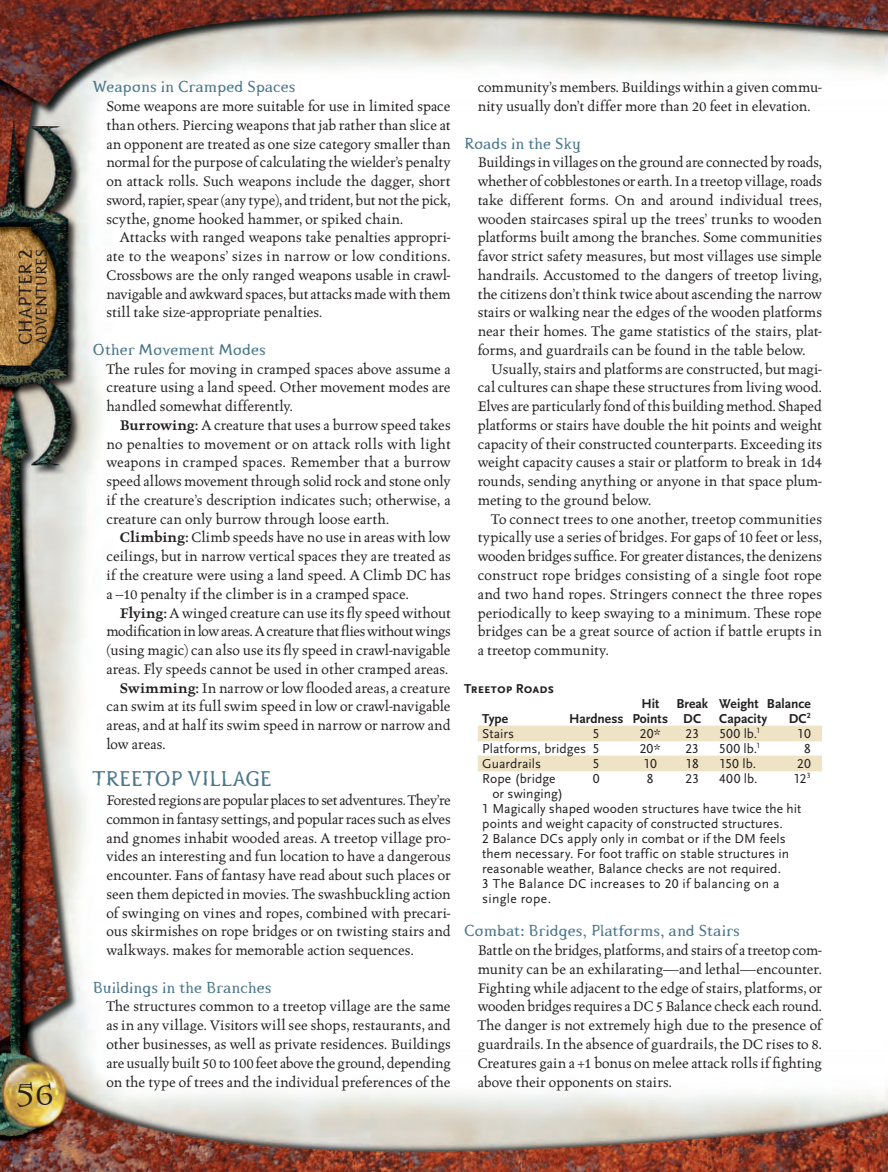
<style>
.page{position:relative;width:888px;height:1172px;background:#fff}
.page>*{position:absolute;margin:0;border:0;box-sizing:border-box;transform-origin:0 0}
.t1{font:33.75px "Alchemy Gold A24";color:#231f20}
.t2{font:20.55px "Pterra dactyl";color:#4b788b}
.t3{font:18px "Pterra dactyl";letter-spacing:.015em;color:#231f20}
.t4{font:500 15.75px/18.8px "Celestia Antiqua";color:#231f20;text-align:justify}
.t5{font:500 15.75px "Celestia Antiqua";letter-spacing:-.025em;color:#231f20}
.t6{font:15.45px "Pterra dactyl";color:#4b788b}
.t7{font:15px "Pterra dactyl";color:#231f20}
.t8{font:13.5px/15px "Scala Sans LF";letter-spacing:.005em;color:#231f20}
.t9{font:700 13.5px "Scala Sans LF";color:#231f20}
.t10{font:700 13.5px "Scala Sans Caps";letter-spacing:.005em;color:#231f20}
.s1{font-weight:600}
</style>
<div class="page">
<img style="left:0;top:0;width:888px;height:1171px">
<div style="left:478px;top:725px;width:344px;height:16px;background:#efe3c5"></div>
<div style="left:478px;top:755px;width:344px;height:16px;background:#efe3c5"></div>
<p class="t3" style="left:19px;top:345px;width:97px;rotate:-90deg">CHAPTER 2</p>
<p class="t7" style="left:36px;top:345px;width:98px;rotate:-90deg">ADVENTURES</p>
<h1 class="t1" style="left:14px;top:1073px;width:42px">56</h1>
<p class="t6" style="left:93px;top:81px;width:204px">Weapons in Cramped Spaces</p>
<p class="t4" style="left:106px;top:97px;width:346px">Some weapons are more suitable for use in limited space than others. Piercing weapons that jab rather than slice at an opponent are treated as one size category smaller than normal for the purpose of calculating the wielder’s penalty on attack rolls. Such weapons include the dagger, short sword, rapier, spear (any type), and trident, but not the pick, scythe, gnome hooked hammer, or spiked chain.</p>
<p class="t4" style="left:106px;top:229px;width:346px;text-indent:14px">Attacks with ranged weapons take penalties appropri&shy;ate to the weapons’ sizes in narrow or low conditions.<br>Crossbows are the only ranged weapons usable in crawl&shy;navigable and awkward spaces, but attacks made with them still take size-appropriate penalties.</p>
<p class="t6" style="left:93px;top:344px;width:174px">Other Movement Modes</p>
<p class="t4" style="left:106px;top:360px;width:346px">The rules for moving in cramped spaces above assume a creature using a land speed. Other movement modes are handled somewhat differently.</p>
<p class="t4" style="left:106px;top:416px;width:346px;text-indent:14px"><span class="s1">Burrowing:</span> A creature that uses a burrow speed takes no penalties to movement or on attack rolls with light weapons in cramped spaces. Remember that a burrow speed allows movement through solid rock and stone only if the creature’s description indicates such; otherwise, a creature can only burrow through loose earth.</p>
<p class="t4" style="left:106px;top:529px;width:346px;text-indent:13px"><span class="s1">Climbing:</span> Climb speeds have no use in areas with low ceilings, but in narrow vertical spaces they are treated as if the creature were using a land speed. A Climb DC has a –10 penalty if the climber is in a cramped space.</p>
<p class="t4" style="left:120px;top:604px;width:332px"><span class="s1">Flying:</span> A winged creature can use its fly speed without</p>
<p class="t5" style="left:106px;top:624px;width:346px">modification in low areas. A creature that flies without wings</p>
<p class="t4" style="left:106px;top:641px;width:346px">(using magic) can also use its fly speed in crawl-navigable</p>
<p class="t4" style="left:106px;top:660px;width:343px">areas. Fly speeds cannot be used in other cramped areas.</p>
<p class="t4" style="left:120px;top:679px;width:332px"><span class="s1">Swimming:</span> In narrow or low flooded areas, a creature</p>
<p class="t4" style="left:106px;top:697px;width:346px">can swim at its full swim speed in low or crawl-navigable</p>
<p class="t4" style="left:106px;top:716px;width:346px">areas, and at half its swim speed in narrow or narrow and</p>
<p class="t4" style="left:106px;top:735px;width:61px">low areas.</p>
<h2 class="t2" style="left:93px;top:771px;width:180px">TREETOP VILLAGE</h2>
<p class="t4" style="left:106px;top:791px;width:346px">Forested regions are popular places to set adventures. They’re common in fantasy settings, and popular races such as elves and gnomes inhabit wooded areas. A treetop village pro&shy;vides an interesting and fun location to have a dangerous encounter. Fans of fantasy have read about such places or seen them depicted in movies. The swashbuckling action of swinging on vines and ropes, combined with precari&shy;ous skirmishes on rope bridges or on twisting stairs and walkways. makes for memorable action sequences.</p>
<p class="t6" style="left:93px;top:981px;width:180px">Buildings in the Branches</p>
<p class="t4" style="left:106px;top:997px;width:346px">The structures common to a treetop village are the same as in any village. Visitors will see shops, restaurants, and other businesses, as well as private residences. Buildings are usually built 50 to 100 feet above the ground, depending on the type of trees and the individual preferences of the</p>
<p class="t4" style="left:478px;top:79px;width:346px">community’s members. Buildings within a given commu&shy;nity usually don’t differ more than 20 feet in elevation.</p>
<p class="t6" style="left:464px;top:137px;width:118px">Roads in the Sky</p>
<p class="t4" style="left:478px;top:154px;width:346px">Buildings in villages on the ground are connected by roads, whether of cobblestones or earth. In a treetop village, roads take different forms. On and around individual trees, wooden staircases spiral up the trees’ trunks to wooden platforms built among the branches. Some communities favor strict safety measures, but most villages use simple handrails. Accustomed to the dangers of treetop living, the citizens don’t think twice about ascending the narrow stairs or walking near the edges of the wooden platforms near their homes. The game statistics of the stairs, plat&shy;forms, and guardrails can be found in the table below.</p>
<p class="t4" style="left:478px;top:360px;width:346px;text-indent:13px">Usually, stairs and platforms are constructed, but magi&shy;cal cultures can shape these structures from living wood.<br>Elves are particularly fond of this building method. Shaped platforms or stairs have double the hit points and weight capacity of their constructed counterparts. Exceeding its weight capacity causes a stair or platform to break in 1d4 rounds, sending anything or anyone in that space plum&shy;meting to the ground below.</p>
<p class="t4" style="left:478px;top:510px;width:346px;text-indent:14px">To connect trees to one another, treetop communities typically use a series of bridges. For gaps of 10 feet or less, wooden bridges suffice. For greater distances, the denizens construct rope bridges consisting of a single foot rope and two hand ropes. Stringers connect the three ropes periodically to keep swaying to a minimum. These rope bridges can be a great source of action if battle erupts in a treetop community.</p>
<p class="t10" style="left:464px;top:680px;width:91px">Treetop Roads</p>
<p class="t9" style="left:641px;top:697px;width:19px">Hit</p>
<p class="t9" style="left:676px;top:697px;width:136px">Break Weight Balance</p>
<p class="t9" style="left:482px;top:712px;width:28px">Type</p>
<p class="t9" style="left:569px;top:712px;width:134px">Hardness Points DC</p>
<p class="t9" style="left:719px;top:712px;width:50px">Capacity</p>
<p class="t9" style="left:789px;top:712px;width:24px">DC<sup>2</sup></p>
<p class="t8" style="left:482px;top:726px;width:34px">Stairs</p>
<p class="t8" style="left:593px;top:726px;width:8px">5</p>
<p class="t8" style="left:640px;top:726px;width:22px">20*</p>
<p class="t8" style="left:685px;top:726px;width:15px">23</p>
<p class="t8" style="left:719px;top:726px;width:43px">500 lb.<sup>1</sup></p>
<p class="t8" style="left:797px;top:726px;width:15px">10</p>
<p class="t8" style="left:482px;top:741px;width:119px">Platforms, bridges 5</p>
<p class="t8" style="left:640px;top:741px;width:22px">20*</p>
<p class="t8" style="left:685px;top:741px;width:15px">23</p>
<p class="t8" style="left:719px;top:741px;width:43px">500 lb.<sup>1</sup></p>
<p class="t8" style="left:804px;top:741px;width:8px">8</p>
<p class="t8" style="left:482px;top:756px;width:60px">Guardrails</p>
<p class="t8" style="left:593px;top:756px;width:8px">5</p>
<p class="t8" style="left:644px;top:756px;width:15px">10</p>
<p class="t8" style="left:686px;top:756px;width:15px">18</p>
<p class="t8" style="left:719px;top:756px;width:38px">150 lb.</p>
<p class="t8" style="left:797px;top:756px;width:15px">20</p>
<p class="t8" style="left:482px;top:771px;width:75px">Rope (bridge</p>
<p class="t8" style="left:593px;top:771px;width:8px">0</p>
<p class="t8" style="left:647px;top:771px;width:8px">8</p>
<p class="t8" style="left:685px;top:771px;width:15px">23</p>
<p class="t8" style="left:719px;top:771px;width:40px">400 lb.</p>
<p class="t8" style="left:794px;top:771px;width:18px">12<sup>3</sup></p>
<p class="t8" style="left:482px;top:786px;width:321px;text-indent:10px">or swinging)<br>1 Magically shaped wooden structures have twice the hit points and weight capacity of constructed structures.<br>2 Balance DCs apply only in combat or if the DM feels them necessary. For foot traffic on stable structures in reasonable weather, Balance checks are not required.<br>3 The Balance DC increases to 20 if balancing on a single rope.</p>
<p class="t6" style="left:464px;top:925px;width:277px">Combat: Bridges, Platforms, and Stairs</p>
<p class="t4" style="left:478px;top:941px;width:346px">Battle on the bridges, platforms, and stairs of a treetop com&shy;munity can be an exhilarating—and lethal—encounter.<br>Fighting while adjacent to the edge of stairs, platforms, or wooden bridges requires a DC 5 Balance check each round.<br>The danger is not extremely high due to the presence of guardrails. In the absence of guardrails, the DC rises to 8.<br>Creatures gain a +1 bonus on melee attack rolls if fighting above their opponents on stairs.</p>
</div>
